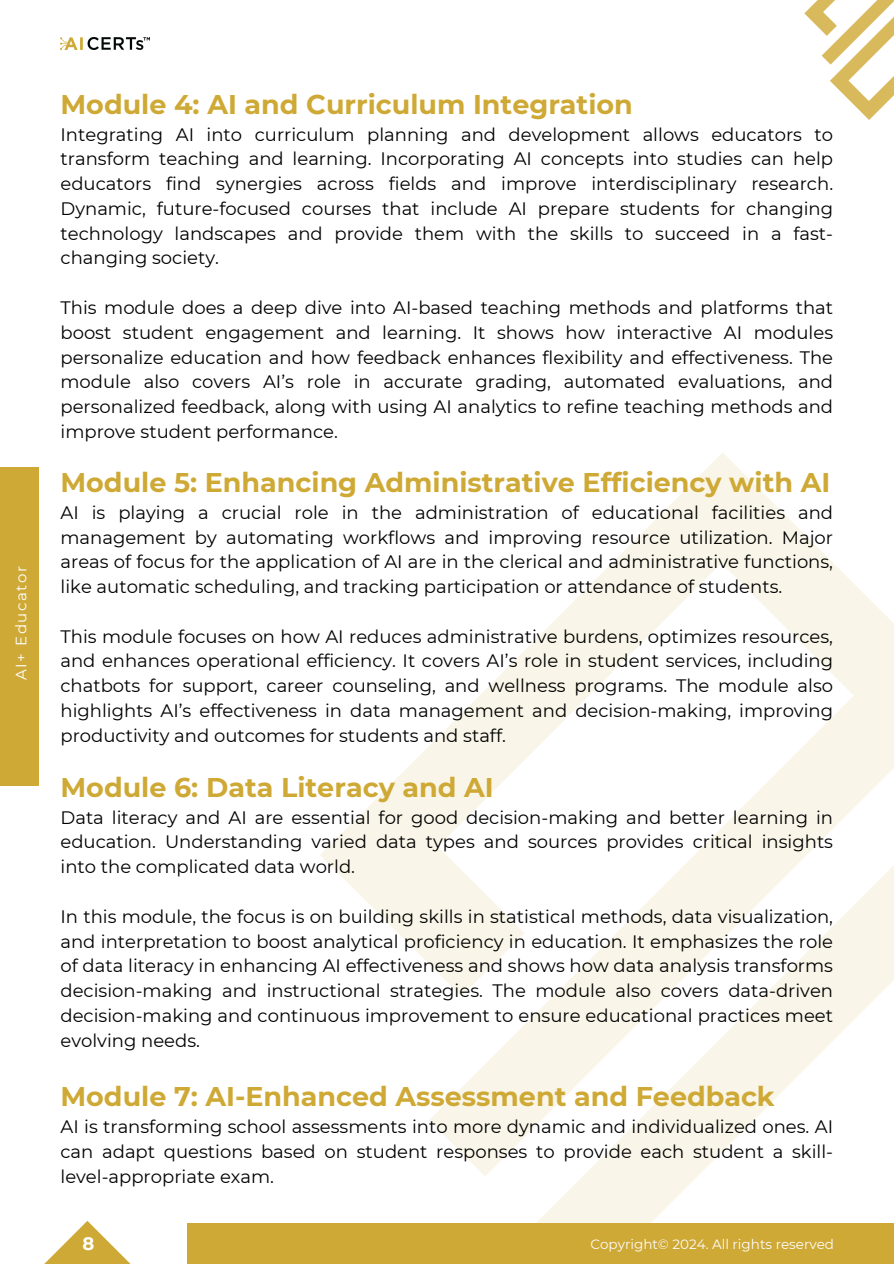
<style>
.page{position:relative;width:894px;height:1264px;background:#fff}
.page>*{position:absolute;margin:0;border:0;box-sizing:border-box;transform-origin:0 0}
.t1{font:700 27px "Montserrat";color:#cfa935}
.t2{font:18px/24.8px "Montserrat";color:#000;text-align:justify}
.t3{font:700 18px "Montserrat";color:#fff}
.t4{font:15px "Montserrat";letter-spacing:.1em;color:#fff}
.t5{font:13.5px "Montserrat";color:#fdfdfd}
</style>
<div class="page">
<svg style="left:320px;top:453px;width:573px;height:718px"></svg>
<svg style="left:480px;top:794px;width:413px;height:428px"></svg>
<svg style="left:804px;top:0;width:89px;height:120px"></svg>
<svg style="left:45px;top:1221px;width:85px;height:42px"></svg>
<div style="left:187px;top:1222px;width:706px;height:41px;background:#cfa935"></div>
<div style="left:0;top:467px;width:39px;height:318px;background:#cfa935"></div>
<img style="left:60px;top:37px;width:89px;height:13px">
<h1 class="t4" style="left:12px;top:680px;width:115px;rotate:-90deg">AI+ Educator</h1>
<h1 class="t1" style="left:60px;top:87px;width:573px">Module 4: AI and Curriculum Integration</h1>
<h1 class="t2" style="left:60px;top:122px;width:773px">Integrating AI into curriculum planning and development allows educators to transform teaching and learning. Incorporating AI concepts into studies can help educators find synergies across fields and improve interdisciplinary research.<br>Dynamic, future-focused courses that include AI prepare students for changing technology landscapes and provide them with the skills to succeed in a fast&shy;changing society.</h1>
<p class="t2" style="left:60px;top:295px;width:773px">This module does a deep dive into AI-based teaching methods and platforms that boost student engagement and learning. It shows how interactive AI modules personalize education and how feedback enhances flexibility and effectiveness. The module also covers AI’s role in accurate grading, automated evaluations, and personalized feedback, along with using AI analytics to refine teaching methods and improve student performance.</p>
<p class="t1" style="left:60px;top:465px;width:771px">Module 5: Enhancing Administrative Efficiency with AI</p>
<p class="t2" style="left:60px;top:500px;width:773px">AI is playing a crucial role in the administration of educational facilities and management by automating workflows and improving resource utilization. Major areas of focus for the application of AI are in the clerical and administrative functions, like automatic scheduling, and tracking participation or attendance of students.</p>
<h1 class="t2" style="left:60px;top:623px;width:773px">This module focuses on how AI reduces administrative burdens, optimizes resources, and enhances operational efficiency. It covers AI’s role in student services, including chatbots for support, career counseling, and wellness programs. The module also highlights AI’s effectiveness in data management and decision-making, improving productivity and outcomes for students and staff.</h1>
<h1 class="t1" style="left:60px;top:770px;width:434px">Module 6: Data Literacy and AI</h1>
<h1 class="t2" style="left:60px;top:804px;width:773px">Data literacy and AI are essential for good decision-making and better learning in education. Understanding varied data types and sources provides critical insights into the complicated data world.</h1>
<h1 class="t2" style="left:60px;top:903px;width:773px">In this module, the focus is on building skills in statistical methods, data visualization, and interpretation to boost analytical proficiency in education. It emphasizes the role of data literacy in enhancing AI effectiveness and shows how data analysis transforms decision-making and instructional strategies. The module also covers data-driven decision-making and continuous improvement to ensure educational practices meet evolving needs.</h1>
<h1 class="t1" style="left:60px;top:1080px;width:715px">Module 7: AI-Enhanced Assessment and Feedback</h1>
<h1 class="t2" style="left:60px;top:1114px;width:773px">AI is transforming school assessments into more dynamic and individualized ones. AI can adapt questions based on student responses to provide each student a skill&shy;level-appropriate exam.</h1>
<p class="t3" style="left:82px;top:1232px;width:13px">8</p>
<p class="t5" style="left:590px;top:1235px;width:245px">Copyright© 2024. All rights reserved</p>
</div>
